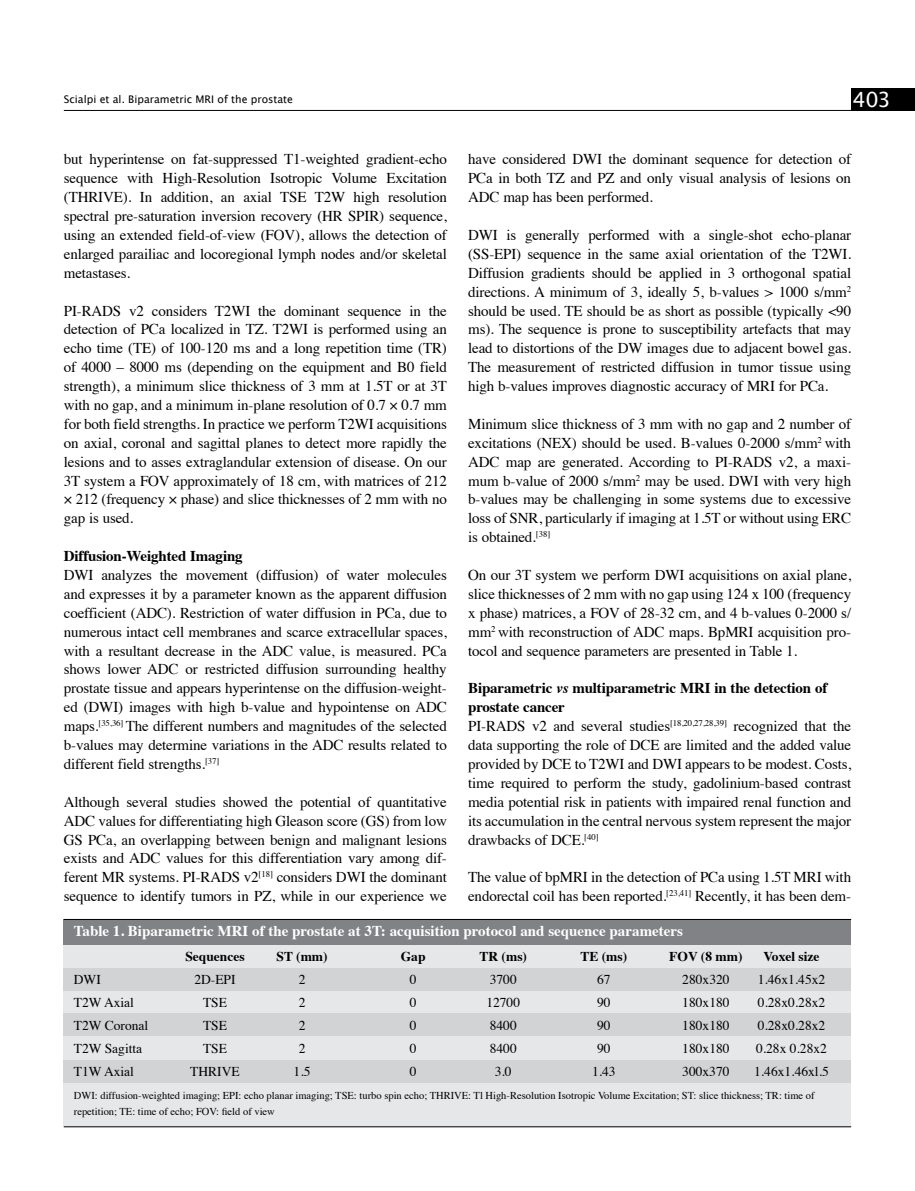
<style>
.page{position:relative;width:915px;height:1191px;background:#fff}
.page>*{position:absolute;margin:0;border:0;box-sizing:border-box;transform-origin:0 0}
.t1{font:21px "Lucida Grande";color:#fff}
.t2{font:15px/18.9px "Times";letter-spacing:-.01em;color:#000;text-align:justify}
.t3{font:700 15px "Times";color:#fff}
.t4{font:700 15px "Times";letter-spacing:-.01em;color:#000}
.t5{font:13.5px "Times";color:#000}
.t6{font:700 13.5px "Times";color:#000}
.t7{font:10.5px/16.5px "Times";color:#000}
.t8{font:10.5px "Lucida Grande";color:#000}
.s1{font-weight:700}
.s2{font-weight:700;font-style:italic}
</style>
<div class="page">
<hr style="left:64px;top:110px;width:786px;height:1px;background:#000">
<div style="left:850px;top:88px;width:64px;height:23px;background:#000"></div>
<div style="left:64px;top:945px;width:786px;height:182px;background:#e6e7e8"></div>
<div style="left:64px;top:919px;width:786px;height:26px;background:#808285"></div>
<div style="left:64px;top:968px;width:786px;height:22px;background:#d1d3d4"></div>
<div style="left:64px;top:1013px;width:786px;height:23px;background:#d1d3d4"></div>
<div style="left:64px;top:1060px;width:786px;height:22px;background:#d1d3d4"></div>
<hr style="left:64px;top:1126px;width:786px;height:1px;background:#000">
<hr style="left:64px;top:919px;width:786px;height:1px;background:#000">
<p class="t8" style="left:64px;top:94px;width:231px">Scialpi et al. Biparametric MRI of the prostate</p>
<h1 class="t1" style="left:852px;top:88px;width:40px">403</h1>
<p class="t2" style="left:64px;top:149px;width:384px">but hyperintense on fat-suppressed T1-weighted gradient-echo sequence with High-Resolution Isotropic Volume Excitation (THRIVE). In addition, an axial TSE T2W high resolution spectral pre-saturation inversion recovery (HR SPIR) sequence, using an extended field-of-view (FOV), allows the detection of enlarged parailiac and locoregional lymph nodes and/or skeletal metastases.</p>
<p class="t2" style="left:64px;top:300px;width:384px">PI-RADS v2 considers T2WI the dominant sequence in the detection of PCa localized in TZ. T2WI is performed using an echo time (TE) of 100-120 ms and a long repetition time (TR) of 4000 – 8000 ms (depending on the equipment and B0 field strength), a minimum slice thickness of 3 mm at 1.5T or at 3T with no gap, and a minimum in-plane resolution of 0.7 × 0.7 mm for both field strengths. In practice we perform T2WI acquisitions on axial, coronal and sagittal planes to detect more rapidly the lesions and to asses extraglandular extension of disease. On our 3T system a FOV approximately of 18 cm, with matrices of 212 × 212 (frequency × phase) and slice thicknesses of 2 mm with no gap is used.</p>
<p class="t4" style="left:64px;top:541px;width:180px">Diffusion-Weighted Imaging</p>
<p class="t2" style="left:64px;top:564px;width:384px">DWI analyzes the movement (diffusion) of water molecules and expresses it by a parameter known as the apparent diffusion coefficient (ADC). Restriction of water diffusion in PCa, due to numerous intact cell membranes and scarce extracellular spaces, with a resultant decrease in the ADC value, is measured. PCa shows lower ADC or restricted diffusion surrounding healthy prostate tissue and appears hyperintense on the diffusion-weight&shy;ed (DWI) images with high b-value and hypointense on ADC maps.<sup>[35,36]</sup> The different numbers and magnitudes of the selected b-values may determine variations in the ADC results related to different field strengths.<sup>[37]</sup></p>
<p class="t2" style="left:64px;top:791px;width:384px">Although several studies showed the potential of quantitative ADC values for differentiating high Gleason score (GS) from low GS PCa, an overlapping between benign and malignant lesions exists and ADC values for this differentiation vary among dif&shy;ferent MR systems. PI-RADS v2<sup>[18]</sup> considers DWI the dominant sequence to identify tumors in PZ, while in our experience we</p>
<p class="t2" style="left:468px;top:149px;width:384px">have considered DWI the dominant sequence for detection of PCa in both TZ and PZ and only visual analysis of lesions on ADC map has been performed.</p>
<p class="t2" style="left:468px;top:224px;width:384px">DWI is generally performed with a single-shot echo-planar (SS-EPI) sequence in the same axial orientation of the T2WI.<br>Diffusion gradients should be applied in 3 orthogonal spatial directions. A minimum of 3, ideally 5, b-values &gt; 1000 s/mm<sup>2 </sup>should be used. TE should be as short as possible (typically &lt;90 ms). The sequence is prone to susceptibility artefacts that may lead to distortions of the DW images due to adjacent bowel gas.<br>The measurement of restricted diffusion in tumor tissue using high b-values improves diagnostic accuracy of MRI for PCa.</p>
<p class="t2" style="left:468px;top:413px;width:384px">Minimum slice thickness of 3 mm with no gap and 2 number of excitations (NEX) should be used. B-values 0-2000 s/mm<sup>2</sup> with ADC map are generated. According to PI-RADS v2, a maxi&shy;mum b-value of 2000 s/mm<sup>2</sup> may be used. DWI with very high b-values may be challenging in some systems due to excessive loss of SNR, particularly if imaging at 1.5T or without using ERC is obtained.<sup>[38]</sup></p>
<p class="t2" style="left:468px;top:564px;width:384px">On our 3T system we perform DWI acquisitions on axial plane, slice thicknesses of 2 mm with no gap using 124 x 100 (frequency x phase) matrices, a FOV of 28-32 cm, and 4 b-values 0-2000 s/ mm<sup>2</sup> with reconstruction of ADC maps. BpMRI acquisition pro&shy;tocol and sequence parameters are presented in Table 1.</p>
<p class="t2" style="left:468px;top:677px;width:384px;text-align:left"><span class="s1">Biparametric</span> <span class="s2">vs</span> <span class="s1">multiparametric MRI in the detection of prostate cancer<br></span>PI-RADS v2 and several studies<sup>[18,20,27,28,39]</sup> recognized that the data supporting the role of DCE are limited and the added value provided by DCE to T2WI and DWI appears to be modest. Costs, time required to perform the study, gadolinium-based contrast media potential risk in patients with impaired renal function and its accumulation in the central nervous system represent the major drawbacks of DCE.<sup>[40]</sup></p>
<p class="t2" style="left:468px;top:866px;width:384px">The value of bpMRI in the detection of PCa using 1.5T MRI with endorectal coil has been reported.<sup>[23,41]</sup> Recently, it has been dem-</p>
<p class="t3" style="left:74px;top:917px;width:610px">Table 1. Biparametric MRI of the prostate at 3T: acquisition protocol and sequence parameters</p>
<p class="t6" style="left:185px;top:943px;width:61px">Sequences</p>
<p class="t6" style="left:276px;top:943px;width:53px">ST (mm)</p>
<p class="t6" style="left:400px;top:943px;width:26px">Gap</p>
<p class="t6" style="left:479px;top:943px;width:49px">TR (ms)</p>
<p class="t6" style="left:580px;top:943px;width:48px">TE (ms)</p>
<p class="t6" style="left:669px;top:943px;width:75px">FOV (8 mm)</p>
<p class="t6" style="left:763px;top:943px;width:58px">Voxel size</p>
<p class="t5" style="left:74px;top:967px;width:28px">DWI</p>
<p class="t5" style="left:194px;top:967px;width:43px">2D-EPI</p>
<p class="t5" style="left:298px;top:967px;width:8px">2</p>
<p class="t5" style="left:409px;top:967px;width:8px">0</p>
<p class="t5" style="left:489px;top:967px;width:28px">3700</p>
<p class="t5" style="left:597px;top:967px;width:15px">67</p>
<p class="t5" style="left:682px;top:967px;width:49px">280x320</p>
<p class="t5" style="left:757px;top:967px;width:69px">1.46x1.45x2</p>
<p class="t5" style="left:74px;top:989px;width:62px">T2W Axial</p>
<p class="t5" style="left:203px;top:989px;width:26px">TSE</p>
<p class="t5" style="left:298px;top:989px;width:8px">2</p>
<p class="t5" style="left:409px;top:989px;width:8px">0</p>
<p class="t5" style="left:486px;top:989px;width:35px">12700</p>
<p class="t5" style="left:597px;top:989px;width:15px">90</p>
<p class="t5" style="left:682px;top:989px;width:49px">180x180</p>
<p class="t5" style="left:757px;top:989px;width:69px">0.28x0.28x2</p>
<p class="t5" style="left:74px;top:1012px;width:76px">T2W Coronal</p>
<p class="t5" style="left:203px;top:1012px;width:26px">TSE</p>
<p class="t5" style="left:298px;top:1012px;width:8px">2</p>
<p class="t5" style="left:409px;top:1012px;width:8px">0</p>
<p class="t5" style="left:489px;top:1012px;width:28px">8400</p>
<p class="t5" style="left:597px;top:1012px;width:15px">90</p>
<p class="t5" style="left:682px;top:1012px;width:49px">180x180</p>
<p class="t5" style="left:757px;top:1012px;width:69px">0.28x0.28x2</p>
<p class="t5" style="left:74px;top:1035px;width:70px">T2W Sagitta</p>
<p class="t5" style="left:203px;top:1035px;width:26px">TSE</p>
<p class="t5" style="left:298px;top:1035px;width:8px">2</p>
<p class="t5" style="left:409px;top:1035px;width:8px">0</p>
<p class="t5" style="left:489px;top:1035px;width:28px">8400</p>
<p class="t5" style="left:597px;top:1035px;width:15px">90</p>
<p class="t5" style="left:682px;top:1035px;width:49px">180x180</p>
<p class="t5" style="left:755px;top:1035px;width:72px">0.28x 0.28x2</p>
<p class="t5" style="left:74px;top:1058px;width:62px">T1W Axial</p>
<p class="t5" style="left:190px;top:1058px;width:51px">THRIVE</p>
<p class="t5" style="left:293px;top:1058px;width:18px">1.5</p>
<p class="t5" style="left:409px;top:1058px;width:8px">0</p>
<p class="t5" style="left:494px;top:1058px;width:18px">3.0</p>
<p class="t5" style="left:591px;top:1058px;width:25px">1.43</p>
<p class="t5" style="left:682px;top:1058px;width:49px">300x370</p>
<p class="t5" style="left:753px;top:1058px;width:76px">1.46x1.46xl.5</p>
<p class="t7" style="left:74px;top:1085px;width:742px">DWI: diffusion-weighted imaging; EPI: echo planar imaging; TSE: turbo spin echo; THRIVE: Tl High-Resolution Isotropic Volume Excitation; ST: slice thickness; TR: time of repetition; TE: time of echo; FOV: field of view</p>
</div>
